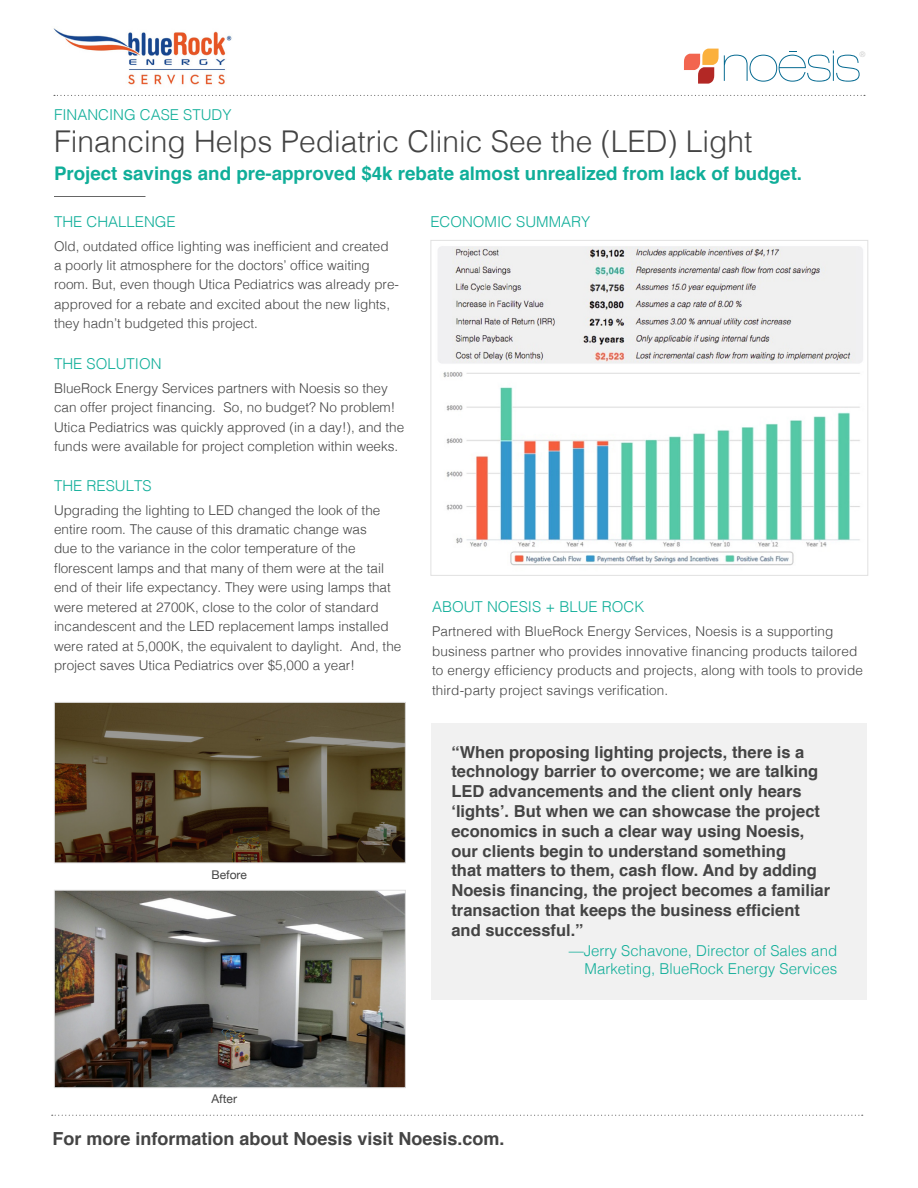
<style>
.page{position:relative;width:918px;height:1188px;background:#fff}
.page>*{position:absolute;margin:0;border:0;box-sizing:border-box;transform-origin:0 0}
.t1{font:300 30px "Helvetica";color:#444}
.t2{font:700 18.75px "Helvetica";color:#10ae99}
.t3{font:700 18px "Helvetica";color:#444}
.t4{font:700 16.5px/19.8px "Helvetica";color:#444}
.t5{font:300 15px/18px "Helvetica";color:#10ae99;text-align:right}
.t6{font:300 13.5px/19.5px "Helvetica";color:#444}
.t7{font:12px "Helvetica Neue";color:#444}
.t8{font:7.65px "Helvetica Neue";color:#cdcdcc}
</style>
<div class="page">
<hr style="left:54px;top:196px;width:92px;height:1px;background:#666">
<svg style="left:54px;top:95px;width:811px;height:1px"></svg>
<svg style="left:52px;top:1115px;width:811px;height:1px"></svg>
<div style="left:432px;top:723px;width:435px;height:277px;background:#f1f1f1"></div>
<img style="left:56px;top:704px;width:348px;height:157px">
<div style="left:54px;top:702px;width:352px;height:161px;border:1px solid #e1e1e1"></div>
<img style="left:56px;top:892px;width:348px;height:194px">
<div style="left:54px;top:890px;width:352px;height:198px;border:1px solid #e1e1e1"></div>
<img style="left:438px;top:246px;width:425px;height:320px">
<div style="left:430px;top:240px;width:438px;height:336px;border:1px solid #e1e1e1"></div>
<svg style="left:684px;top:49px;width:176px;height:35px"></svg>
<img style="left:53px;top:28px;width:179px;height:57px">
<p class="t5" style="left:54px;top:105px;width:179px">FINANCING CASE STUDY</p>
<h1 class="t1" style="left:54px;top:115px;width:700px">Financing Helps Pediatric Clinic See the (LED) Light</h1>
<h2 class="t2" style="left:54px;top:158px;width:750px">Project savings and pre-approved $4k rebate almost unrealized from lack of budget.</h2>
<p class="t8" style="left:860px;top:49px;width:8px">®</p>
<p class="t5" style="left:54px;top:211px;width:123px">THE CHALLENGE</p>
<p class="t6" style="left:54px;top:235px;width:347px">Old, outdated office lighting was inefficient and created a poorly lit atmosphere for the doctors’ office waiting room. But, even though Utica Pediatrics was already pre&shy;approved for a rebate and excited about the new lights, they hadn’t budgeted this project.</p>
<p class="t5" style="left:54px;top:354px;width:109px">THE SOLUTION</p>
<p class="t6" style="left:54px;top:378px;width:352px">BlueRock Energy Services partners with Noesis so they can offer project financing. So, no budget? No problem!<br>Utica Pediatrics was quickly approved (in a day!), and the funds were available for project completion within weeks.</p>
<p class="t5" style="left:54px;top:475px;width:99px">THE RESULTS</p>
<p class="t6" style="left:54px;top:499px;width:349px">Upgrading the lighting to LED changed the look of the entire room. The cause of this dramatic change was<br>due to the variance in the color temperature of the florescent lamps and that many of them were at the tail end of their life expectancy. They were using lamps that were metered at 2700K, close to the color of standard incandescent and the LED replacement lamps installed were rated at 5,000K, the equivalent to daylight. And, the project saves Utica Pediatrics over $5,000 a year!</p>
<p class="t7" style="left:212px;top:866px;width:37px">Before</p>
<p class="t5" style="left:430px;top:211px;width:161px">ECONOMIC SUMMARY</p>
<p class="t5" style="left:432px;top:597px;width:214px">ABOUT NOESIS + BLUE ROCK</p>
<p class="t6" style="left:432px;top:621px;width:432px">Partnered with BlueRock Energy Services, Noesis is a supporting business partner who provides innovative financing products tailored to energy efficiency products and projects, along with tools to provide third-party project savings verification.</p>
<p class="t4" style="left:451px;top:742px;width:380px">“When proposing lighting projects, there is a technology barrier to overcome; we are talking LED advancements and the client only hears ‘lights’. But when we can showcase the project economics in such a clear way using Noesis, our clients begin to understand something<br>that matters to them, cash flow. And by adding Noesis financing, the project becomes a familiar transaction that keeps the business efficient and successful.”</p>
<p class="t5" style="left:569px;top:941px;width:270px">—Jerry Schavone, Director of Sales and<br>Marketing, BlueRock Energy Services</p>
<p class="t7" style="left:212px;top:1090px;width:27px">After</p>
<h3 class="t3" style="left:52px;top:1124px;width:454px">For more information about Noesis visit Noesis.com.</h3>
</div>
